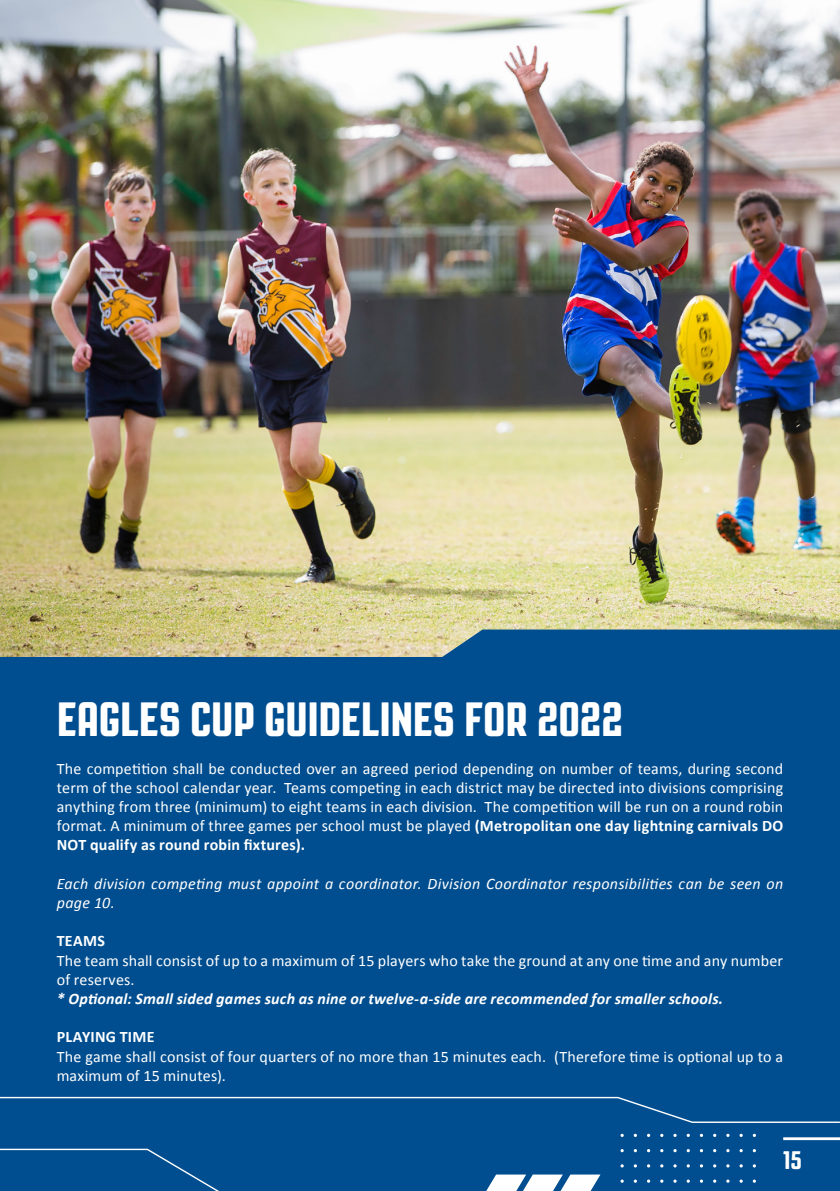
<style>
.page{position:relative;width:840px;height:1191px;background:#fff}
.page>*{position:absolute;margin:0;border:0;box-sizing:border-box;transform-origin:0 0}
.t1{font:800 48px "Revolution Gothic";letter-spacing:-.005em;color:#fff}
.t2{font:800 25.4px "Revolution Gothic";color:#fff}
.t3{font:16px/19.2px "Calibri";letter-spacing:.01em;color:#fff}
.t4{font:italic 16px/19.2px "Calibri";letter-spacing:.02em;color:#fff}
.t5{font:italic 700 16px "Calibri";letter-spacing:.015em;color:#fff}
.t6{font:700 16px "Calibri";letter-spacing:.015em;color:#fff}
.s1{font-weight:700}
</style>
<div class="page">
<img style="left:0;top:0;width:839px;height:658px">
<div style="left:0;top:658px;width:839px;height:533px;background:#004e8f"></div>
<svg style="left:429px;top:629px;width:410px;height:29px;background:#155b91"></svg>
<svg style="left:620px;top:1133px;width:135px;height:4px"></svg>
<svg style="left:620px;top:1149px;width:135px;height:3px"></svg>
<svg style="left:620px;top:1164px;width:135px;height:3px"></svg>
<svg style="left:620px;top:1179px;width:135px;height:3px"></svg>
<svg style="left:0;top:1096px;width:839px;height:27px"></svg>
<svg style="left:486px;top:1174px;width:114px;height:17px"></svg>
<svg style="left:0;top:1148px;width:219px;height:43px"></svg>
<hr style="left:782px;top:1137px;width:57px;height:3px;background:#fff">
<p class="t1" style="left:57px;top:693px;width:567px">EAGLES CUP GUIDELINES FOR 2022</p>
<p class="t3" style="left:57px;top:758px;width:727px;text-align:justify">The competition shall be conducted over an agreed period depending on number of teams, during second term of the school calendar year. Teams competing in each district may be directed into divisions comprising anything from three (minimum) to eight teams in each division. The competition will be run on a round robin format. A minimum of three games per school must be played <span class="s1">(Metropolitan one day lightning carnivals DO NOT qualify as round robin fixtures).</span></p>
<p class="t4" style="left:57px;top:873px;width:727px">Each division competing must appoint a coordinator. Division Coordinator responsibilities can be seen on page 10.</p>
<p class="t6" style="left:57px;top:931px;width:50px">TEAMS</p>
<p class="t3" style="left:57px;top:950px;width:727px">The team shall consist of up to a maximum of 15 players who take the ground at any one time and any number of reserves.</p>
<p class="t5" style="left:57px;top:988px;width:667px">* Optional: Small sided games such as nine or twelve-a-side are recommended for smaller schools.</p>
<p class="t6" style="left:57px;top:1027px;width:99px">PLAYING TIME</p>
<p class="t3" style="left:57px;top:1046px;width:727px">The game shall consist of four quarters of no more than 15 minutes each. (Therefore time is optional up to a maximum of 15 minutes).</p>
<p class="t2" style="left:782px;top:1146px;width:20px">15</p>
</div>
